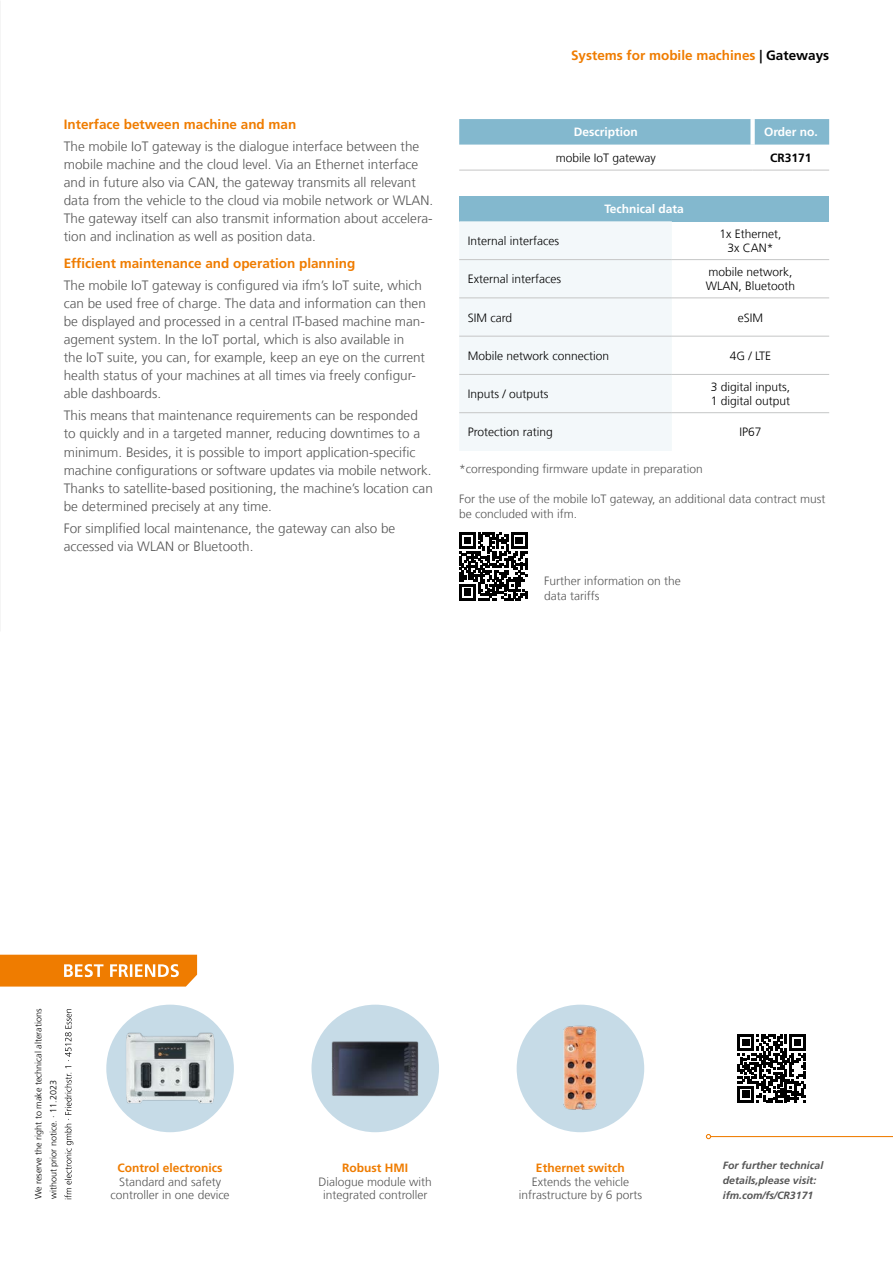
<style>
.page{position:relative;width:893px;height:1263px;background:#fff}
.page>*{position:absolute;margin:0;border:0;box-sizing:border-box;transform-origin:0 0}
.Fließtext{font:300 13.5px/18px "Frutiger LT Com";color:#565656}
.Fließtext_Headline{font:700 13.5px "Frutiger LT Com";color:#ef7c00}
.Box_Produktgruppe{font:700 13.5px "Frutiger LT Com";color:#ef7c00}
.Legende{font:300 12px/15px "Frutiger LT Com";color:#565656}
.Best_Friends_Fließtext{font:300 12px/13.5px "Frutiger LT Com";color:#565656;text-align:center}
.Tabellentext_zentriert{font:300 12px/14.2px "Frutiger LT Com";color:#000}
.Tabellentext_TAB{font:300 12px "Frutiger LT Com";color:#000}
.Best_Friends_Headline_orange{font:700 12px "Frutiger LT Com";color:#ef7c00}
.Tabellenkopf{font:700 12px "Frutiger LT Com";color:#fff}
.BESTELLNUMMER{font:700 12px "Frutiger LT Com";color:#000}
.QR_Code_linksbündig{font:italic 700 10.5px/15px "Frutiger LT Com";color:#565656}
.Datum{font:300 9px "Frutiger LT Com";color:#000}
.s1{color:#000}
</style>
<div class="page">
<svg style="left:0;top:955px;width:197px;height:31px;background:#f08b1e"></svg>
<div style="left:311px;top:1005px;width:128px;height:127px;background:#c6dbe7;border-radius:50%"></div>
<img style="left:330px;top:1023px;width:91px;height:91px">
<div style="left:106px;top:1005px;width:128px;height:127px;background:#c6dbe7;border-radius:50%"></div>
<img style="left:124px;top:1023px;width:92px;height:91px">
<div style="left:517px;top:1005px;width:127px;height:127px;background:#c6dbe7;border-radius:50%"></div>
<img style="left:535px;top:1023px;width:91px;height:91px">
<hr style="left:711px;top:1136px;width:182px;height:1px;background:#ef7c00">
<svg style="left:706px;top:1134px;width:5px;height:5px"></svg>
<svg style="left:738px;top:1034px;width:68px;height:68px"></svg>
<div style="left:459px;top:119px;width:370px;height:26px;background:#83b8ce"></div>
<div style="left:750px;top:119px;width:5px;height:26px;background:#fff"></div>
<hr style="left:459px;top:170px;width:294px;height:1px;background:#c5c6c6">
<hr style="left:753px;top:170px;width:76px;height:1px;background:#c5c6c6">
<div style="left:459px;top:196px;width:370px;height:25px;background:#83b8ce"></div>
<div style="left:459px;top:221px;width:213px;height:230px;background:#f3f8fa"></div>
<hr style="left:459px;top:259px;width:213px;height:1px;background:#c5c6c6">
<hr style="left:672px;top:259px;width:157px;height:1px;background:#c5c6c6">
<hr style="left:459px;top:298px;width:213px;height:1px;background:#c5c6c6">
<hr style="left:672px;top:298px;width:157px;height:1px;background:#c5c6c6">
<hr style="left:459px;top:336px;width:213px;height:1px;background:#c5c6c6">
<hr style="left:672px;top:336px;width:157px;height:1px;background:#c5c6c6">
<hr style="left:459px;top:374px;width:213px;height:1px;background:#c5c6c6">
<hr style="left:672px;top:374px;width:157px;height:1px;background:#c5c6c6">
<hr style="left:459px;top:412px;width:213px;height:1px;background:#c5c6c6">
<hr style="left:672px;top:412px;width:157px;height:1px;background:#c5c6c6">
<svg style="left:65px;top:1009px;width:8px;height:190px"></svg>
<svg style="left:459px;top:532px;width:68px;height:68px"></svg>
<p class="Fließtext_Headline" style="left:64px;top:117px;width:234px">Interface between machine and man</p>
<p class="Fließtext" style="left:64px;top:138px;width:371px">The mobile IoT gateway is the dialogue interface between the mobile machine and the cloud level. Via an Ethernet interface and in future also via CAN, the gateway transmits all relevant data from the vehicle to the cloud via mobile network or WLAN.<br>The gateway itself can also transmit information about accelera&shy;tion and inclination as well as position data.</p>
<p class="Fließtext_Headline" style="left:64px;top:255px;width:293px">Efficient maintenance and operation planning</p>
<p class="Fließtext" style="left:64px;top:277px;width:364px">The mobile IoT gateway is configured via ifm’s IoT suite, which can be used free of charge. The data and information can then be displayed and processed in a central IT-based machine man&shy;agement system. In the IoT portal, which is also available in the IoT suite, you can, for example, keep an eye on the current health status of your machines at all times via freely configur&shy;able dashboards.</p>
<p class="Fließtext" style="left:64px;top:407px;width:371px">This means that maintenance requirements can be responded to quickly and in a targeted manner, reducing downtimes to a minimum. Besides, it is possible to import application-specific machine configurations or software updates via mobile network.<br>Thanks to satellite-based positioning, the machine’s location can be determined precisely at any time.</p>
<p class="Fließtext" style="left:64px;top:519px;width:333px">For simplified local maintenance, the gateway can also be accessed via WLAN or Bluetooth.</p>
<p class="Box_Produktgruppe" style="left:571px;top:47px;width:260px">Systems for mobile machines <span class="s1">| Gateways</span></p>
<p class="Tabellenkopf" style="left:574px;top:125px;width:65px">Description</p>
<p class="Tabellenkopf" style="left:764px;top:125px;width:55px">Order no.</p>
<p class="Tabellentext_zentriert" style="left:556px;top:151px;width:102px">mobile IoT gateway</p>
<p class="BESTELLNUMMER" style="left:770px;top:151px;width:43px">CR3171</p>
<p class="Tabellenkopf" style="left:604px;top:202px;width:81px">Technical data</p>
<p class="Tabellentext_TAB" style="left:468px;top:234px;width:93px">Internal interfaces</p>
<p class="Tabellentext_zentriert" style="left:719px;top:227px;width:64px;text-align:center">1x Ethernet,<br>3x CAN*</p>
<p class="Tabellentext_TAB" style="left:468px;top:272px;width:95px">External interfaces</p>
<p class="Tabellentext_zentriert" style="left:706px;top:265px;width:91px">mobile network,<br>WLAN, Bluetooth</p>
<p class="Tabellentext_TAB" style="left:468px;top:310px;width:46px">SIM card</p>
<p class="Tabellentext_zentriert" style="left:738px;top:310px;width:27px">eSIM</p>
<p class="Tabellentext_TAB" style="left:468px;top:349px;width:143px">Mobile network connection</p>
<p class="Tabellentext_zentriert" style="left:730px;top:349px;width:43px">4G / LTE</p>
<p class="Tabellentext_TAB" style="left:468px;top:387px;width:82px">Inputs / outputs</p>
<p class="Tabellentext_zentriert" style="left:711px;top:380px;width:81px">3 digital inputs,<br>1 digital output</p>
<p class="Tabellentext_TAB" style="left:468px;top:425px;width:87px">Protection rating</p>
<p class="Tabellentext_zentriert" style="left:739px;top:425px;width:24px">IP67</p>
<p class="Legende" style="left:459px;top:461px;width:245px">*corresponding firmware update in preparation</p>
<p class="Legende" style="left:459px;top:491px;width:368px">For the use of the mobile IoT gateway, an additional data contract must be concluded with ifm.</p>
<p class="Legende" style="left:544px;top:573px;width:138px">Further information on the data tariffs</p>
<p class="Datum" style="left:33px;top:1199px;width:192px;rotate:-90deg">We reserve the right to make technical alterations</p>
<p class="Datum" style="left:48px;top:1199px;width:121px;rotate:-90deg">without prior notice. · 11.2023</p>
<p class="Best_Friends_Headline_orange" style="left:118px;top:1161px;width:106px">Control electronics</p>
<p class="Best_Friends_Fließtext" style="left:111px;top:1175px;width:121px">Standard and safety controller in one device</p>
<p class="Best_Friends_Headline_orange" style="left:342px;top:1161px;width:67px">Robust HMI</p>
<p class="Best_Friends_Fließtext" style="left:319px;top:1175px;width:115px">Dialogue module with integrated controller</p>
<p class="Best_Friends_Headline_orange" style="left:536px;top:1161px;width:90px">Ethernet switch</p>
<p class="Best_Friends_Fließtext" style="left:519px;top:1175px;width:125px">Extends the vehicle infrastructure by 6 ports</p>
<p class="QR_Code_linksbündig" style="left:723px;top:1158px;width:102px">For further technical details,please visit: ifm.com/fs/CR3171</p>
</div>
